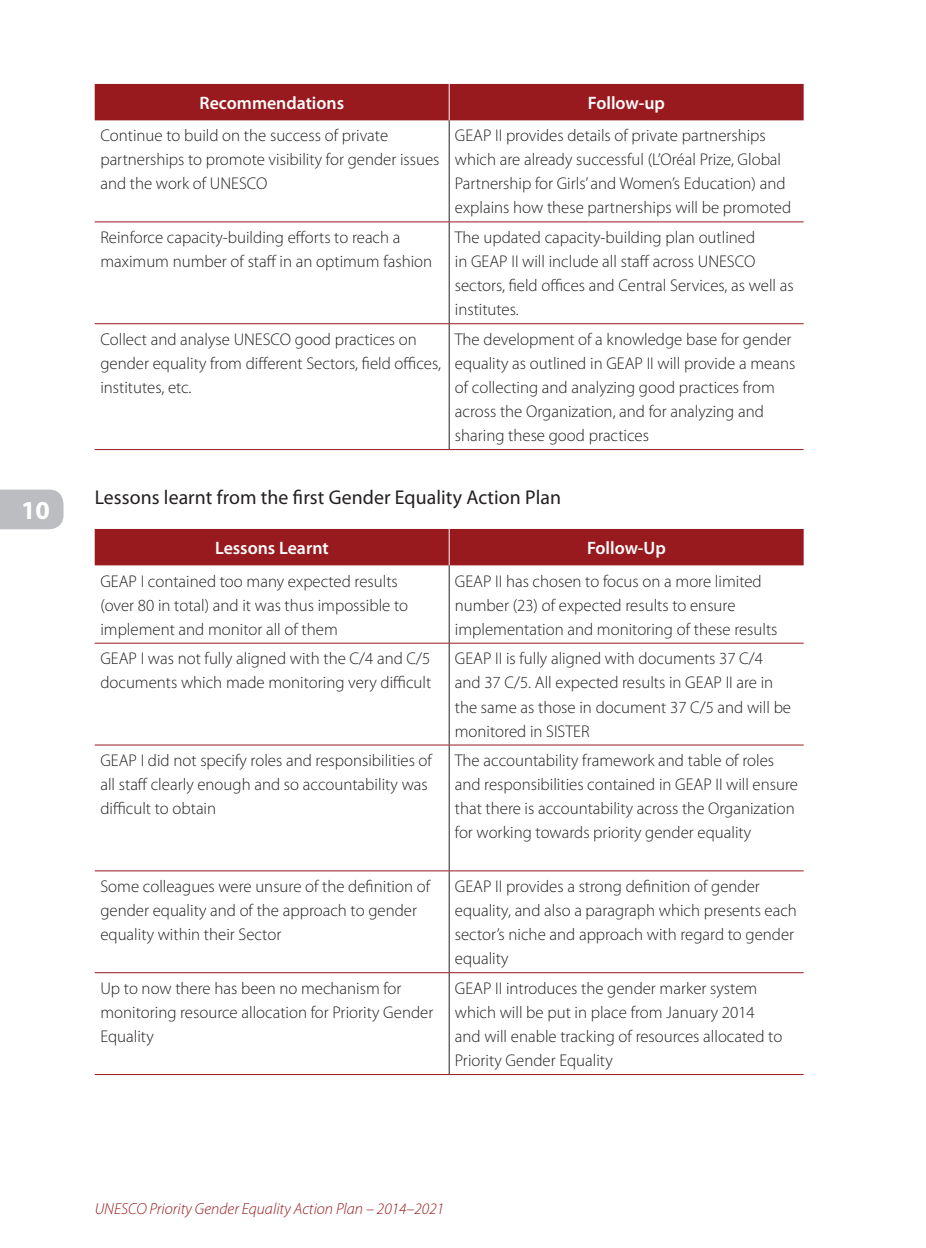
<style>
.page{position:relative;width:926px;height:1248px;background:#fff}
.page>*{position:absolute;margin:0;border:0;box-sizing:border-box;transform-origin:0 0}
.t1{font:700 26px "Myriad Pro";color:#fff}
.t2{font:20px "Myriad Pro";letter-spacing:.005em;color:#231f20}
.t3{font:600 18px "Myriad Pro";color:#fff}
.t4{font:300 17px/24px "Myriad Pro";color:#231f20}
.t5{font:italic 300 16px "Myriad Pro";color:#981a1e}
</style>
<div class="page">
<div style="left:0;top:489px;width:63px;height:40px;background:#bcbdc0"></div>
<div style="left:95px;top:84px;width:708px;height:36px;background:#981a1e"></div>
<hr style="left:449px;top:84px;width:1px;height:36px;background:#fff">
<hr style="left:449px;top:120px;width:1px;height:101px;background:#231f20">
<hr style="left:449px;top:222px;width:1px;height:101px;background:#231f20">
<hr style="left:449px;top:324px;width:1px;height:125px;background:#231f20">
<hr style="left:95px;top:221px;width:354px;height:1px;background:#981a1e">
<hr style="left:95px;top:323px;width:354px;height:1px;background:#981a1e">
<hr style="left:95px;top:449px;width:354px;height:1px;background:#981a1e">
<hr style="left:449px;top:221px;width:354px;height:1px;background:#981a1e">
<hr style="left:449px;top:323px;width:354px;height:1px;background:#981a1e">
<hr style="left:449px;top:449px;width:354px;height:1px;background:#981a1e">
<div style="left:95px;top:529px;width:708px;height:36px;background:#981a1e"></div>
<hr style="left:449px;top:529px;width:1px;height:36px;background:#fff">
<hr style="left:449px;top:565px;width:1px;height:77px;background:#231f20">
<hr style="left:449px;top:643px;width:1px;height:101px;background:#231f20">
<hr style="left:449px;top:745px;width:1px;height:125px;background:#231f20">
<hr style="left:449px;top:871px;width:1px;height:101px;background:#231f20">
<hr style="left:449px;top:972px;width:1px;height:101px;background:#231f20">
<hr style="left:95px;top:642px;width:354px;height:1px;background:#981a1e">
<hr style="left:95px;top:744px;width:354px;height:1px;background:#981a1e">
<hr style="left:95px;top:870px;width:354px;height:1px;background:#981a1e">
<hr style="left:95px;top:972px;width:354px;height:1px;background:#981a1e">
<hr style="left:95px;top:1073px;width:354px;height:1px;background:#981a1e">
<hr style="left:449px;top:642px;width:354px;height:1px;background:#981a1e">
<hr style="left:449px;top:744px;width:354px;height:1px;background:#981a1e">
<hr style="left:449px;top:870px;width:354px;height:1px;background:#981a1e">
<hr style="left:449px;top:972px;width:354px;height:1px;background:#981a1e">
<hr style="left:449px;top:1073px;width:354px;height:1px;background:#981a1e">
<h1 class="t1" style="left:21px;top:501px;width:30px">10</h1>
<p class="t3" style="left:200px;top:91px;width:146px">Recommendations</p>
<p class="t3" style="left:588px;top:91px;width:79px">Follow-up</p>
<p class="t4" style="left:100px;top:123px;width:341px">Continue to build on the success of private partnerships to promote visibility for gender issues and the work of UNESCO</p>
<p class="t4" style="left:455px;top:123px;width:338px">GEAP II provides details of private partnerships which are already successful (L’Oréal Prize, Global Partnership for Girls’ and Women’s Education) and explains how these partnerships will be promoted</p>
<p class="t4" style="left:100px;top:225px;width:333px">Reinforce capacity-building efforts to reach a maximum number of staff in an optimum fashion</p>
<p class="t4" style="left:455px;top:225px;width:340px">The updated capacity-building plan outlined<br>in GEAP II will include all staff across UNESCO sectors, field offices and Central Services, as well as institutes.</p>
<p class="t4" style="left:100px;top:327px;width:342px">Collect and analyse UNESCO good practices on gender equality from different Sectors, field offices, institutes, etc.</p>
<p class="t4" style="left:455px;top:327px;width:342px">The development of a knowledge base for gender equality as outlined in GEAP II will provide a means of collecting and analyzing good practices from across the Organization, and for analyzing and sharing these good practices</p>
<p class="t2" style="left:95px;top:489px;width:468px">Lessons learnt from the first Gender Equality Action Plan</p>
<p class="t3" style="left:215px;top:536px;width:115px">Lessons Learnt</p>
<p class="t3" style="left:587px;top:536px;width:80px">Follow-Up</p>
<p class="t4" style="left:100px;top:568px;width:309px">GEAP I contained too many expected results (over 80 in total) and it was thus impossible to implement and monitor all of them</p>
<p class="t4" style="left:455px;top:568px;width:324px">GEAP II has chosen to focus on a more limited number (23) of expected results to ensure implementation and monitoring of these results</p>
<p class="t4" style="left:100px;top:646px;width:332px">GEAP I was not fully aligned with the C/4 and C/5 documents which made monitoring very difficult</p>
<p class="t4" style="left:455px;top:646px;width:338px">GEAP II is fully aligned with documents 37 C/4 and 37 C/5. All expected results in GEAP II are in the same as those in document 37 C/5 and will be monitored in SISTER</p>
<p class="t4" style="left:100px;top:748px;width:333px">GEAP I did not specify roles and responsibilities of all staff clearly enough and so accountability was difficult to obtain</p>
<p class="t4" style="left:455px;top:748px;width:344px">The accountability framework and table of roles and responsibilities contained in GEAP II will ensure that there is accountability across the Organization for working towards priority gender equality</p>
<p class="t4" style="left:100px;top:874px;width:331px">Some colleagues were unsure of the definition of gender equality and of the approach to gender equality within their Sector</p>
<p class="t4" style="left:455px;top:874px;width:343px">GEAP II provides a strong definition of gender equality, and also a paragraph which presents each sector’s niche and approach with regard to gender equality</p>
<p class="t4" style="left:100px;top:975px;width:334px">Up to now there has been no mechanism for monitoring resource allocation for Priority Gender<br>Equality</p>
<p class="t4" style="left:455px;top:975px;width:329px">GEAP II introduces the gender marker system which will be put in place from January 2014 and will enable tracking of resources allocated to Priority Gender Equality</p>
<p class="t5" style="left:95px;top:1198px;width:351px">UNESCO Priority Gender Equality Action Plan – 2014–2021</p>
</div>
